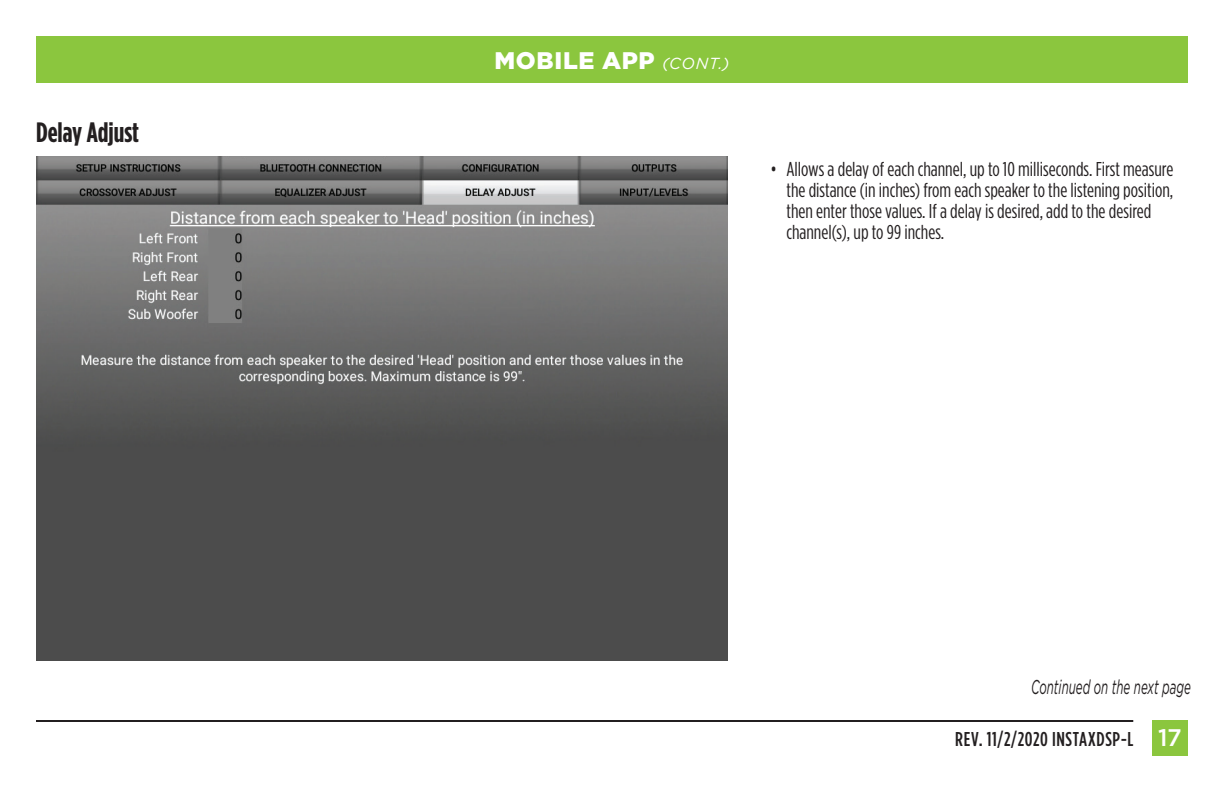
<style>
.page{position:relative;width:1224px;height:792px;background:#fff}
.page>*{position:absolute;margin:0;border:0;box-sizing:border-box;transform-origin:0 0}
.t1{font:700 28px "Gotham Condensed";color:#231f20}
.t2{font:900 24px "Gotham";letter-spacing:.03em;color:#fff}
.t3{font:20px/21px "Gotham Condensed";color:#231f20}
.t4{font:500 20px "Gotham Condensed";letter-spacing:.03em;color:#231f20}
.t5{font:italic 20px "Gotham";color:#231f20;scale:.58 1}
.s1{font-weight:400;font-style:italic;font-size:16px}
.s2{font-family:"Gotham";font-size:24px;color:#fff}
</style>
<div class="page">
<div style="left:36px;top:36px;width:1152px;height:46px;background:#8bc63e"></div>
<div style="left:1152px;top:720px;width:36px;height:36px;background:#8bc63e"></div>
<hr style="left:36px;top:720px;width:1097px;height:2px;background:#231f20">
<img style="left:36px;top:156px;width:692px;height:505px">
<h1 class="t1" style="left:36px;top:116px;width:105px">Delay Adjust</h1>
<p class="t2" style="left:494px;top:46px;width:237px">MOBILE APP <span class="s1">(CONT.)</span></p>
<p class="t3" style="left:786px;top:158px;width:388px;text-indent:-16px">• Allows a delay of each channel, up to 10 milliseconds. First measure the distance (in inches) from each speaker to the listening position, then enter those values. If a delay is desired, add to the desired channel(s), up to 99 inches.</p>
<p class="t5" style="left:1031px;top:676px;width:277px">Continued on the next page</p>
<p class="t4" style="left:955px;top:728px;width:228px">REV. 11/2/2020 INSTAXDSP-L <span class="s2">17</span></p>
</div>
